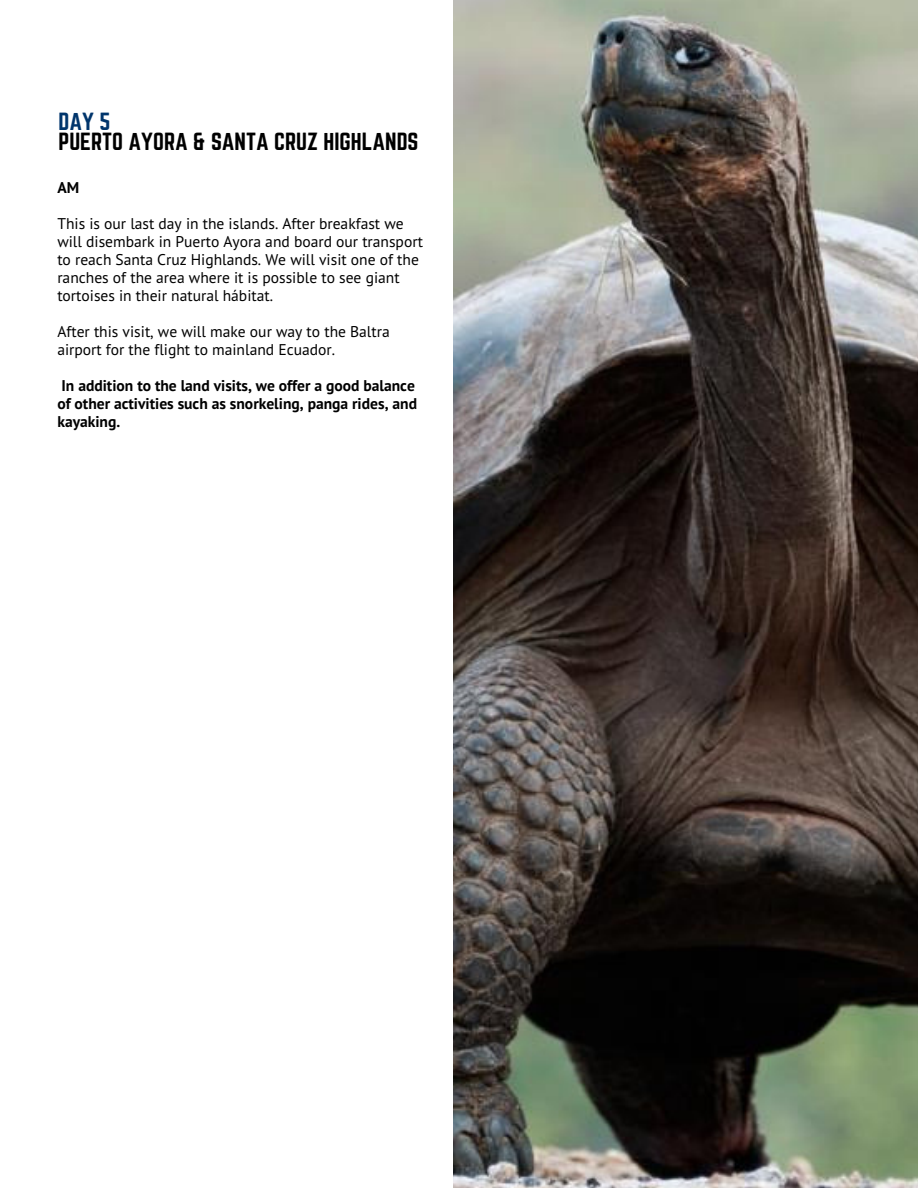
<style>
.page{position:relative;width:918px;height:1188px;background:#fff}
.page>*{position:absolute;margin:0;border:0;box-sizing:border-box;transform-origin:0 0}
.t1{font:21.75px "Norwester";color:#000}
.t2{font:21.75px "Norwester";color:#00356c}
.t3{font:15.6px/18px "PT Sans";color:#000}
.t4{font:700 15.6px/18px "PT Sans";color:#000}
</style>
<div class="page">
<img style="left:453px;top:0;width:465px;height:1188px">
<h1 class="t2" style="left:58px;top:111px;width:53px">DAY 5</h1>
<h1 class="t1" style="left:58px;top:131px;width:361px">PUERTO AYORA &amp; SANTA CRUZ HIGHLANDS</h1>
<p class="t4" style="left:57px;top:178px;width:23px">AM</p>
<p class="t3" style="left:57px;top:214px;width:367px">This is our last day in the islands. After breakfast we will disembark in Puerto Ayora and board our transport to reach Santa Cruz Highlands. We will visit one of the ranches of the area where it is possible to see giant tortoises in their natural hábitat.</p>
<p class="t3" style="left:57px;top:322px;width:334px">After this visit, we will make our way to the Baltra airport for the flight to mainland Ecuador.</p>
<p class="t4" style="left:57px;top:376px;width:361px">In addition to the land visits, we offer a good balance of other activities such as snorkeling, panga rides, and kayaking.</p>
</div>
